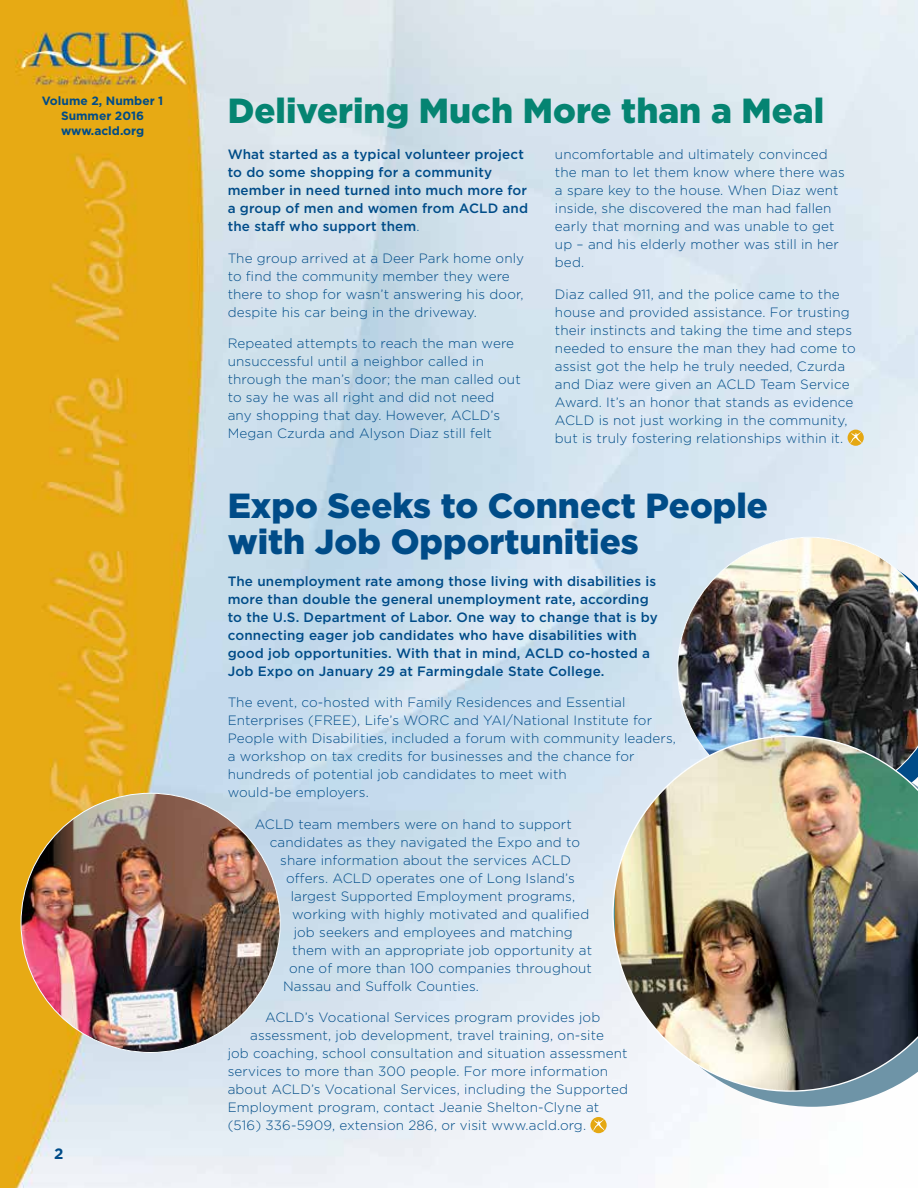
<style>
.page{position:relative;width:918px;height:1188px;background:#fff}
.page>*{position:absolute;margin:0;border:0;box-sizing:border-box;transform-origin:0 0}
.t1{font:900 34.8px/36px "Gotham";color:#004c88}
.t2{font:900 34.8px "Gotham";color:#058472}
.t3{font:700 15px "Gotham";color:#004c88}
.t4{font:300 13.5px/18px "Gotham";letter-spacing:.01em;color:#004c88}
.t5{font:500 13.5px/18px "Gotham";letter-spacing:.01em;color:#004c88}
.t6{font:700 12px/15px "Gotham";color:#004c88;text-align:center}
.s1{font-weight:300}
</style>
<div class="page">
<img style="left:0;top:0;width:918px;height:1188px">
<svg style="left:590px;top:1117px;width:17px;height:16px"></svg>
<svg style="left:593px;top:1119px;width:12px;height:12px"></svg>
<svg style="left:635px;top:1092px;width:283px;height:15px;fill:#f4f7fb"></svg>
<svg style="left:848px;top:430px;width:16px;height:16px"></svg>
<svg style="left:850px;top:432px;width:12px;height:11px"></svg>
<img style="left:677px;top:537px;width:241px;height:198px">
<img style="left:612px;top:735px;width:306px;height:357px">
<img style="left:21px;top:793px;width:259px;height:260px;border-radius:130px">
<p class="t6" style="left:42px;top:93px;width:123px">Volume 2, Number 1<br>Summer 2016 www.acld.org</p>
<p class="t3" style="left:54px;top:1144px;width:11px">2</p>
<h1 class="t2" style="left:228px;top:87px;width:598px">Delivering Much More than a Meal</h1>
<p class="t5" style="left:228px;top:145px;width:302px">What started as a typical volunteer project to do some shopping for a community member in need turned into much more for a group of men and women from ACLD and the staff who support them<span class="s1">.</span></p>
<p class="t4" style="left:228px;top:249px;width:298px">The group arrived at a Deer Park home only to find the community member they were there to shop for wasn’t answering his door, despite his car being in the driveway.</p>
<p class="t4" style="left:228px;top:334px;width:295px">Repeated attempts to reach the man were unsuccessful until a neighbor called in through the man’s door; the man called out to say he was all right and did not need any shopping that day. However, ACLD’s Megan Czurda and Alyson Diaz still felt</p>
<p class="t4" style="left:555px;top:145px;width:291px">uncomfortable and ultimately convinced the man to let them know where there was a spare key to the house. When Diaz went inside, she discovered the man had fallen early that morning and was unable to get up – and his elderly mother was still in her bed.</p>
<p class="t4" style="left:555px;top:285px;width:302px">Diaz called 911, and the police came to the house and provided assistance. For trusting their instincts and taking the time and steps needed to ensure the man they had come to assist got the help he truly needed, Czurda and Diaz were given an ACLD Team Service Award. It’s an honor that stands as evidence ACLD is not just working in the community, but is truly fostering relationships within it.</p>
<h1 class="t1" style="left:228px;top:488px;width:542px">Expo Seeks to Connect People with Job Opportunities</h1>
<p class="t5" style="left:228px;top:572px;width:432px">The unemployment rate among those living with disabilities is more than double the general unemployment rate, according to the U.S. Department of Labor. One way to change that is by connecting eager job candidates who have disabilities with good job opportunities. With that in mind, ACLD co-hosted a Job Expo on January 29 at Farmingdale State College.</p>
<p class="t4" style="left:228px;top:693px;width:450px">The event, co-hosted with Family Residences and Essential Enterprises (FREE), Life’s WORC and YAI/National Institute for People with Disabilities, included a forum with community leaders, a workshop on tax credits for businesses and the chance for hundreds of potential job candidates to meet with<br>would-be employers.</p>
<p class="t4" style="left:255px;top:815px;width:319px">ACLD team members were on hand to support</p>
<p class="t4" style="left:270px;top:833px;width:312px">candidates as they navigated the Expo and to</p>
<p class="t4" style="left:280px;top:851px;width:292px">share information about the services ACLD</p>
<p class="t4" style="left:286px;top:868px;width:290px">offers. ACLD operates one of Long Island’s</p>
<p class="t4" style="left:291px;top:886px;width:286px">largest Supported Employment programs,</p>
<p class="t4" style="left:292px;top:904px;width:299px">working with highly motivated and qualified</p>
<p class="t4" style="left:294px;top:922px;width:281px">job seekers and employees and matching</p>
<p class="t4" style="left:292px;top:940px;width:301px">them with an appropriate job opportunity at</p>
<p class="t4" style="left:289px;top:958px;width:304px">one of more than 100 companies throughout</p>
<p class="t4" style="left:283px;top:976px;width:197px">Nassau and Suffolk Counties.</p>
<p class="t4" style="left:265px;top:1008px;width:337px">ACLD’s Vocational Services program provides job</p>
<p class="t4" style="left:250px;top:1026px;width:355px">assessment, job development, travel training, on-site</p>
<p class="t4" style="left:228px;top:1044px;width:401px">job coaching, school consultation and situation assessment</p>
<p class="t4" style="left:228px;top:1062px;width:382px">services to more than 300 people. For more information</p>
<p class="t4" style="left:228px;top:1080px;width:402px">about ACLD’s Vocational Services, including the Supported</p>
<p class="t4" style="left:228px;top:1098px;width:373px">Employment program, contact Jeanie Shelton-Clyne at</p>
<p class="t4" style="left:228px;top:1116px;width:360px">(516) 336-5909, extension 286, or visit www.acld.org.</p>
</div>
